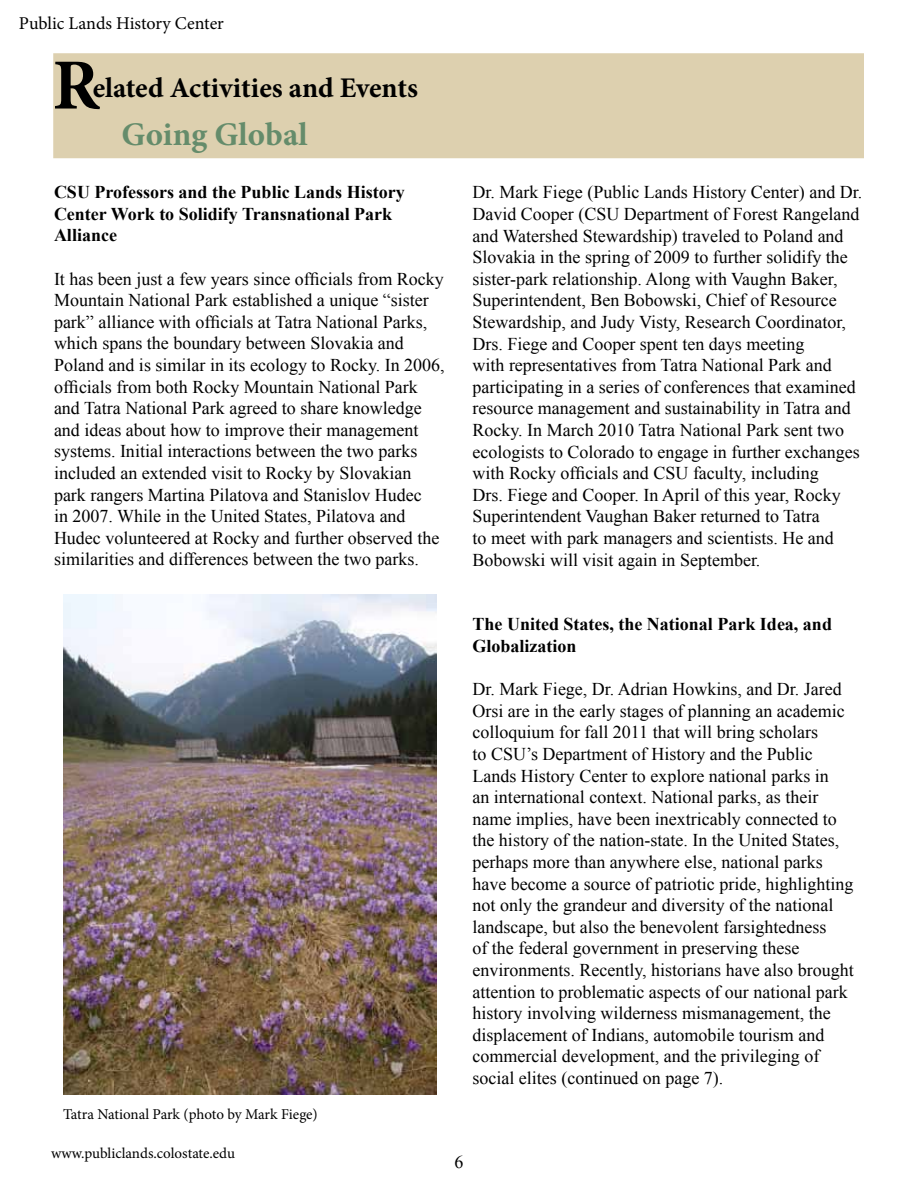
<style>
.page{position:relative;width:918px;height:1188px;background:#fff}
.page>*{position:absolute;margin:0;border:0;box-sizing:border-box;transform-origin:0 0}
.t1{font:700 72px "Minion Pro";color:#000}
.t2{font:700 33px "Minion Pro";letter-spacing:.005em;color:#658c6b}
.t3{font:700 28.5px "Minion Pro";letter-spacing:-.005em;color:#000}
.t4{font:18px/21.6px "Times New Roman";color:#000}
.t5{font:700 18px/21.6px "Times New Roman";color:#000}
.t6{font:18px "Minion Pro";letter-spacing:-.005em;color:#000}
.t7{font:15px "Minion Pro";letter-spacing:-.005em;color:#000}
</style>
<div class="page">
<div style="left:53px;top:53px;width:811px;height:105px;background:#ddd0af;border:2px solid #ddd0af"></div>
<img style="left:63px;top:594px;width:373px;height:501px">
<p class="t6" style="left:19px;top:11px;width:207px">Public Lands History Center</p>
<h1 class="t1" style="left:52px;top:35px;width:49px">R</h1>
<h3 class="t3" style="left:93px;top:67px;width:327px">elated Activities and Events</h3>
<h2 class="t2" style="left:122px;top:111px;width:188px">Going Global</h2>
<p class="t5" style="left:54px;top:181px;width:352px">CSU Professors and the Public Lands History<br>Center Work to Solidify Transnational Park<br>Alliance</p>
<p class="t4" style="left:54px;top:267px;width:392px">It has been just a few years since officials from Rocky Mountain National Park established a unique “sister park” alliance with officials at Tatra National Parks, which spans the boundary between Slovakia and Poland and is similar in its ecology to Rocky. In 2006, officials from both Rocky Mountain National Park and Tatra National Park agreed to share knowledge and ideas about how to improve their management systems. Initial interactions between the two parks included an extended visit to Rocky by Slovakian park rangers Martina Pilatova and Stanislov Hudec<br>in 2007. While in the United States, Pilatova and Hudec volunteered at Rocky and further observed the similarities and differences between the two parks.</p>
<p class="t4" style="left:472px;top:181px;width:391px">Dr. Mark Fiege (Public Lands History Center) and Dr.<br>David Cooper (CSU Department of Forest Rangeland and Watershed Stewardship) traveled to Poland and Slovakia in the spring of 2009 to further solidify the sister-park relationship. Along with Vaughn Baker, Superintendent, Ben Bobowski, Chief of Resource Stewardship, and Judy Visty, Research Coordinator, Drs. Fiege and Cooper spent ten days meeting<br>with representatives from Tatra National Park and participating in a series of conferences that examined resource management and sustainability in Tatra and Rocky. In March 2010 Tatra National Park sent two ecologists to Colorado to engage in further exchanges with Rocky officials and CSU faculty, including<br>Drs. Fiege and Cooper. In April of this year, Rocky Superintendent Vaughan Baker returned to Tatra<br>to meet with park managers and scientists. He and Bobowski will visit again in September.</p>
<p class="t7" style="left:63px;top:1104px;width:256px">Tatra National Park (photo by Mark Fiege)</p>
<p class="t7" style="left:51px;top:1144px;width:186px">www.publiclands.colostate.edu</p>
<p class="t5" style="left:472px;top:613px;width:361px">The United States, the National Park Idea, and<br>Globalization</p>
<p class="t4" style="left:472px;top:678px;width:383px">Dr. Mark Fiege, Dr. Adrian Howkins, and Dr. Jared Orsi are in the early stages of planning an academic colloquium for fall 2011 that will bring scholars<br>to CSU’s Department of History and the Public Lands History Center to explore national parks in<br>an international context. National parks, as their name implies, have been inextricably connected to the history of the nation-state. In the United States, perhaps more than anywhere else, national parks have become a source of patriotic pride, highlighting not only the grandeur and diversity of the national landscape, but also the benevolent farsightedness<br>of the federal government in preserving these environments. Recently, historians have also brought attention to problematic aspects of our national park history involving wilderness mismanagement, the displacement of Indians, automobile tourism and commercial development, and the privileging of social elites (continued on page 7).</p>
<p class="t4" style="left:455px;top:1151px;width:10px">6</p>
</div>
